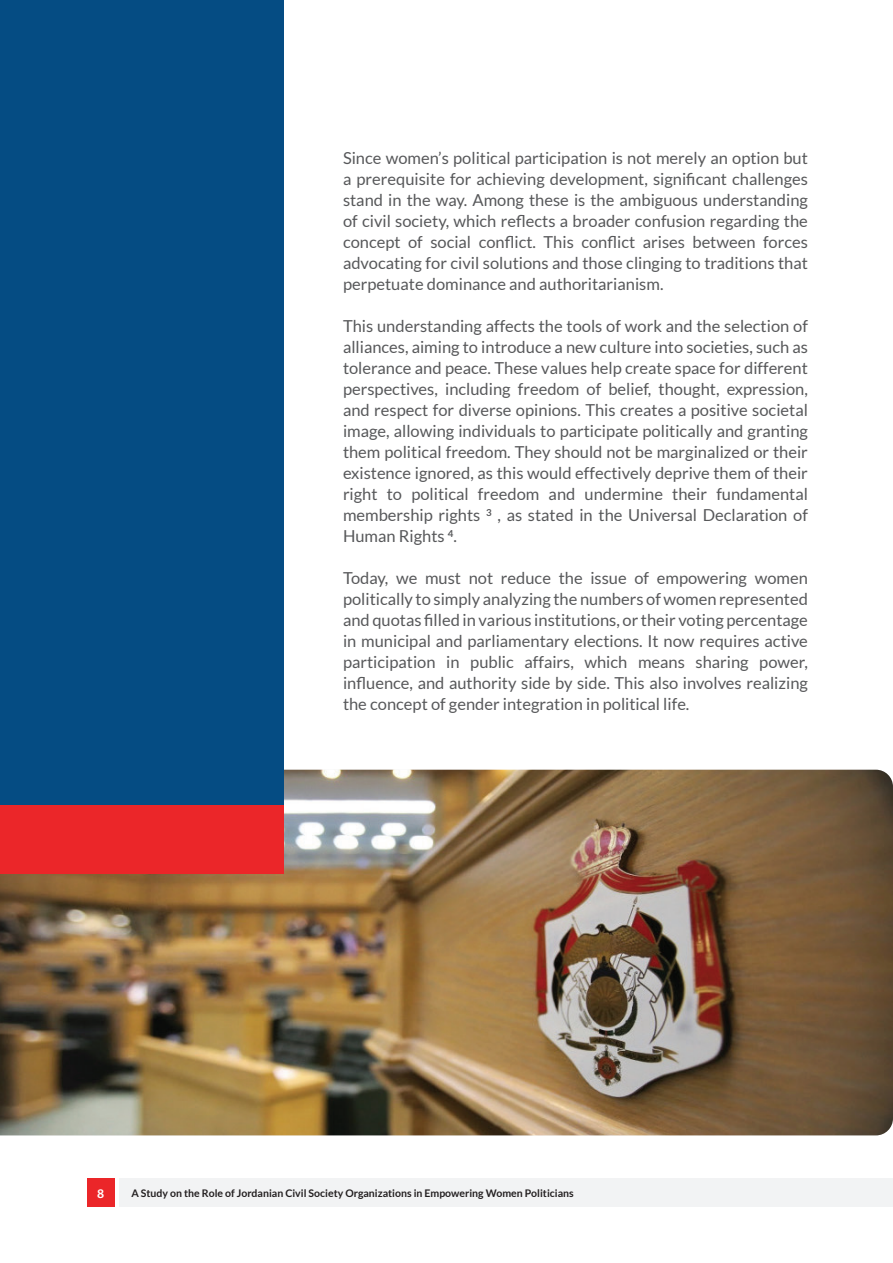
<style>
.page{position:relative;width:893px;height:1263px;background:#fff}
.page>*{position:absolute;margin:0;border:0;box-sizing:border-box;transform-origin:0 0}
.t1{font:16.5px/21px "Lato";color:#57585a;text-align:justify}
.t2{font:600 13.2px "Myriad Pro";color:#fff}
.t3{font:700 10.5px "Lato";color:#231f20}
</style>
<div class="page">
<div style="left:120px;top:1178px;width:773px;height:29px;background:#f2f3f4"></div>
<div style="left:87px;top:1178px;width:27px;height:29px;background:#eb2629"></div>
<img style="left:0;top:770px;width:893px;height:365px">
<div style="left:0;top:0;width:284px;height:874px;background:#054c83"></div>
<div style="left:0;top:806px;width:284px;height:68px;background:#eb2629"></div>
<p class="t1" style="left:343px;top:148px;width:466px">Since women’s political participation is not merely an option but a prerequisite for achieving development, significant challenges stand in the way. Among these is the ambiguous understanding of civil society, which reflects a broader confusion regarding the concept of social conflict. This conflict arises between forces advocating for civil solutions and those clinging to traditions that perpetuate dominance and authoritarianism.</p>
<p class="t1" style="left:343px;top:316px;width:466px">This understanding affects the tools of work and the selection of alliances, aiming to introduce a new culture into societies, such as tolerance and peace. These values help create space for different perspectives, including freedom of belief, thought, expression, and respect for diverse opinions. This creates a positive societal image, allowing individuals to participate politically and granting them political freedom. They should not be marginalized or their existence ignored, as this would effectively deprive them of their right to political freedom and undermine their fundamental membership rights <sup>3</sup> , as stated in the Universal Declaration of Human Rights <sup>4</sup>.</p>
<p class="t1" style="left:343px;top:568px;width:466px">Today, we must not reduce the issue of empowering women politically to simply analyzing the numbers of women represented and quotas filled in various institutions, or their voting percentage in municipal and parliamentary elections. It now requires active participation in public affairs, which means sharing power, influence, and authority side by side. This also involves realizing the concept of gender integration in political life.</p>
<p class="t2" style="left:97px;top:1185px;width:9px">8</p>
<p class="t3" style="left:131px;top:1187px;width:444px">A Study on the Role of Jordanian Civil Society Organizations in Empowering Women Politicians</p>
</div>
